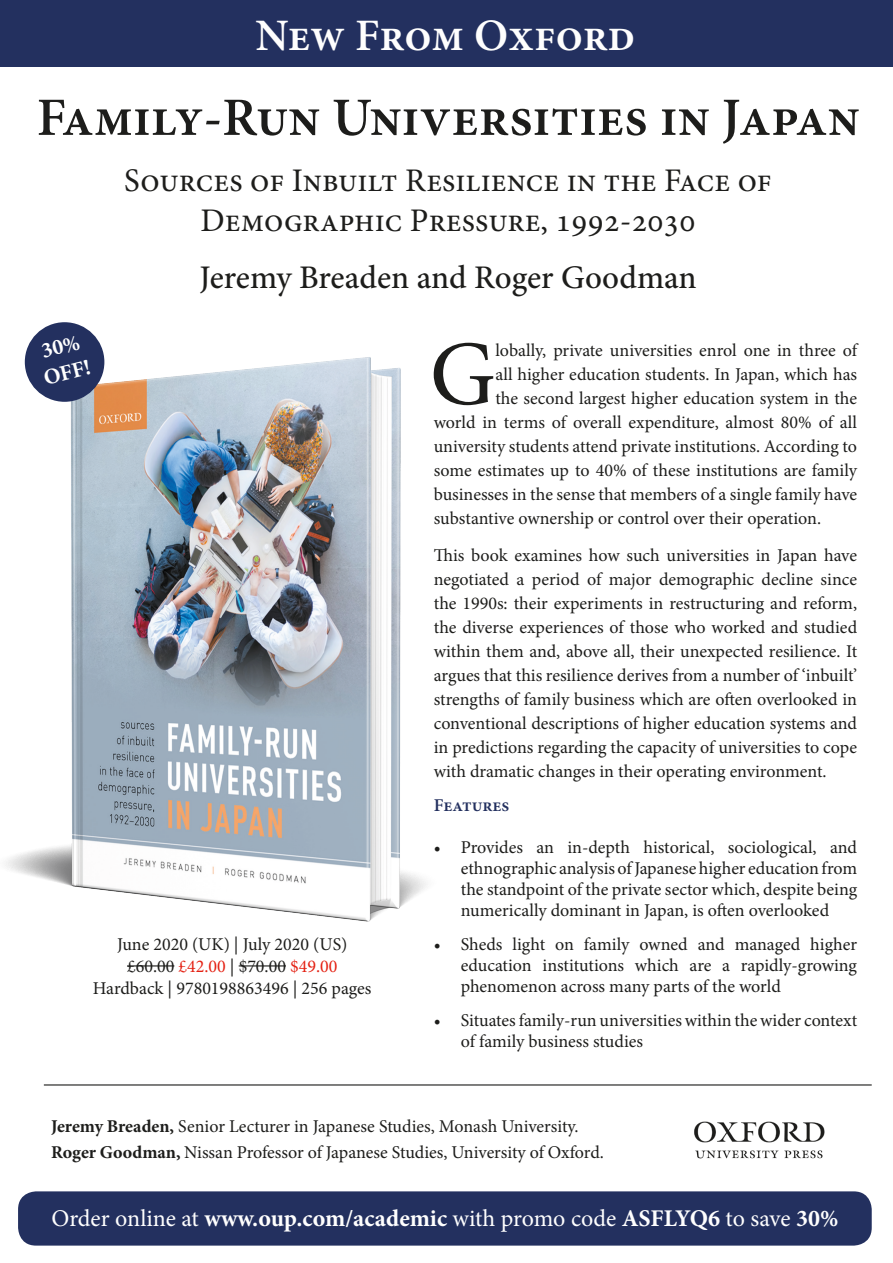
<style>
.page{position:relative;width:893px;height:1263px;background:#fff}
.page>*{position:absolute;margin:0;border:0;box-sizing:border-box;transform-origin:0 0}
.t1{font:91.8px "Minion Pro";color:#1d1d1b}
.t2{font:600 54px "Minion Pro";color:#1d1d1b}
.t3{font:600 45px "Minion Pro";letter-spacing:-.005em;color:#fefefe}
.t4{font:33px/39.6px "Minion Pro";color:#1d1d1b;text-align:center}
.t5{font:500 33px "Minion Pro";color:#1d1d1b}
.t6{font:24px "Minion Pro";color:#fefefe}
.t7{font:700 22.05px "Minion Pro";color:#fff}
.t8{font:18px/24px "Minion Pro";color:#1d1d1b;text-align:justify}
.t9{font:600 18px "Minion Pro";color:#23305f}
.s1{color:#e42113}
.s2{font-weight:700}
</style>
<div class="page">
<hr style="left:44px;top:1084px;width:828px;height:1px;background:#1d1d1b">
<div style="left:0;top:0;width:893px;height:67px;background:#23305f"></div>
<img style="left:5px;top:322px;width:422px;height:644px">
<div style="left:25px;top:322px;width:79px;height:80px;background:#23305f;border-radius:50%"></div>
<hr style="left:127px;top:965px;width:47px;height:1px;background:#1d1d1b">
<hr style="left:239px;top:965px;width:47px;height:1px;background:#1d1d1b">
<div style="left:18px;top:1191px;width:854px;height:54px;background:#23305f;border-radius:18px"></div>
<img style="left:694px;top:1121px;width:131px;height:38px">
<p class="t3" style="left:256px;top:4px;width:381px">New From Oxford</p>
<p class="t2" style="left:37px;top:80px;width:824px">Family-Run Universities in Japan</p>
<p class="t4" style="left:124px;top:161px;width:649px">Sources of Inbuilt Resilience in the Face of<br>Demographic Pressure, 1992-2030</p>
<p class="t5" style="left:199px;top:255px;width:499px">Jeremy Breaden and Roger Goodman</p>
<p class="t7" style="left:40px;top:363px;width:49px;rotate:-14deg">OFF!</p>
<p class="t8" style="left:117px;top:933px;width:232px">June 2020 (UK) | July 2020 (US)</p>
<p class="t8" style="left:127px;top:954px;width:212px">£60.00 <span class="s1">£42.00</span> | $70.00 <span class="s1">$49.00</span></p>
<p class="t8" style="left:93px;top:976px;width:280px">Hardback | 9780198863496 | 256 pages</p>
<p class="t1" style="left:430px;top:313px;width:67px">G</p>
<p class="t8" style="left:495px;top:338px;width:365px">lobally, private universities enrol one in three of</p>
<p class="t8" style="left:495px;top:362px;width:363px">all higher education students. In Japan, which has</p>
<p class="t8" style="left:495px;top:386px;width:363px">the second largest higher education system in the</p>
<p class="t8" style="left:434px;top:410px;width:425px">world in terms of overall expenditure, almost 80% of all</p>
<p class="t8" style="left:434px;top:434px;width:425px">university students attend private institutions. According to</p>
<p class="t8" style="left:434px;top:458px;width:425px">some estimates up to 40% of these institutions are family</p>
<p class="t8" style="left:434px;top:482px;width:425px">businesses in the sense that members of a single family have</p>
<p class="t8" style="left:434px;top:506px;width:389px">substantive ownership or control over their operation.</p>
<p class="t8" style="left:434px;top:543px;width:425px">This book examines how such universities in Japan have negotiated a period of major demographic decline since the 1990s: their experiments in restructuring and reform, the diverse experiences of those who worked and studied within them and, above all, their unexpected resilience. It argues that this resilience derives from a number of ‘inbuilt’ strengths of family business which are often overlooked in conventional descriptions of higher education systems and in predictions regarding the capacity of universities to cope with dramatic changes in their operating environment.</p>
<p class="t9" style="left:434px;top:793px;width:77px">Features</p>
<p class="t8" style="left:461px;top:837px;width:398px;line-height:21px;text-indent:-27px">• Provides an in-depth historical, sociological, and ethnographic analysis of Japanese higher education from the standpoint of the private sector which, despite being numerically dominant in Japan, is often overlooked</p>
<p class="t8" style="left:461px;top:934px;width:398px;line-height:21px;text-indent:-27px">• Sheds light on family owned and managed higher education institutions which are a rapidly-growing phenomenon across many parts of the world</p>
<p class="t8" style="left:461px;top:1009px;width:398px;line-height:21px;text-indent:-27px">• Situates family-run universities within the wider context of family business studies</p>
<p class="t8" style="left:51px;top:1115px;width:529px"><span class="s2">Jeremy Breaden,</span> Senior Lecturer in Japanese Studies, Monash University.</p>
<p class="t8" style="left:51px;top:1140px;width:554px"><span class="s2">Roger Goodman,</span> Nissan Professor of Japanese Studies, University of Oxford.</p>
<p class="t6" style="left:51px;top:1202px;width:788px">Order online at <span class="s2">www.oup.com/academic</span> with promo code <span class="s2">ASFLYQ6</span> to save <span class="s2">30%</span></p>
</div>
